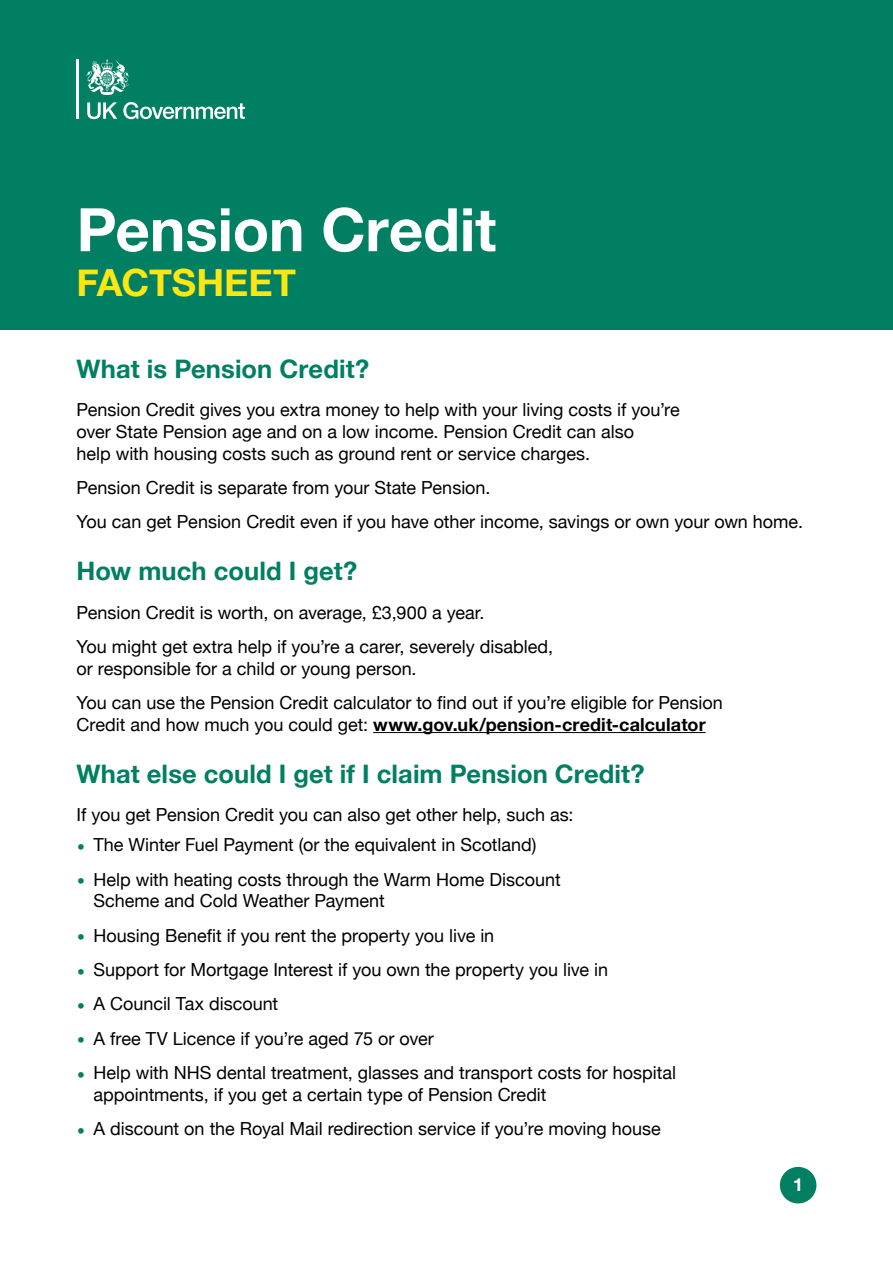
<style>
.page{position:relative;width:893px;height:1263px;background:#fff}
.page>*{position:absolute;margin:0;border:0;box-sizing:border-box;transform-origin:0 0}
.t1{font:700 60px "Helvetica Neue";color:#fff}
.t2{font:700 37.5px "Helvetica Neue";color:#fce713}
.t3{font:700 25.5px "Helvetica Neue";letter-spacing:.005em;color:#007f63}
.t4{font:18px/21.6px "Helvetica Neue";color:#000}
.t5{font:700 18px "Helvetica Neue";letter-spacing:.005em;color:#000}
.t6{font:700 18px "Helvetica Neue";color:#fff}
.s1{font-weight:400}
.s2{font-weight:700;font-size:25.5px;color:#007f63}
</style>
<div class="page">
<div style="left:0;top:0;width:893px;height:330px;background:#007f63"></div>
<div style="left:780px;top:1167px;width:36px;height:36px;background:#007f63;border-radius:50%"></div>
<hr style="left:373px;top:732px;width:333px;height:1px;background:#000">
<svg style="left:87px;top:102px;width:30px;height:17px"></svg>
<svg style="left:123px;top:102px;width:122px;height:17px"></svg>
<hr style="left:77px;top:60px;width:2px;height:59px;background:#fff">
<svg style="left:86px;top:60px;width:43px;height:35px"></svg>
<h1 class="t1" style="left:77px;top:183px;width:421px">Pension Credit</h1>
<h2 class="t2" style="left:77px;top:253px;width:221px">FACTSHEET</h2>
<h3 class="t3" style="left:77px;top:349px;width:294px">What is Pension Credit?</h3>
<p class="t4" style="left:77px;top:400px;width:605px">Pension Credit gives you extra money to help with your living costs if you’re over State Pension age and on a low income. Pension Credit can also<br>help with housing costs such as ground rent or service charges.</p>
<p class="t4" style="left:77px;top:471px;width:728px;line-height:34.3px">Pension Credit is separate from your State Pension.<br>You can get Pension Credit even if you have other income, savings or own your own home.</p>
<h3 class="t3" style="left:77px;top:551px;width:282px">How much could I get?</h3>
<p class="t4" style="left:77px;top:596px;width:478px;line-height:34.3px">Pension Credit is worth, on average, £3,900 a year.<br>You might get extra help if you’re a carer, severely disabled,</p>
<p class="t4" style="left:77px;top:652px;width:648px;line-height:34.3px">or responsible for a child or young person.<br>You can use the Pension Credit calculator to find out if you’re eligible for Pension</p>
<p class="t5" style="left:77px;top:710px;width:631px"><span class="s1">Credit and how much you could get:</span> www.gov.uk/pension-credit-calculator</p>
<h3 class="t3" style="left:77px;top:753px;width:570px">What else could I get if I claim Pension Credit?</h3>
<p class="t4" style="left:77px;top:805px;width:498px">If you get Pension Credit you can also get other help, such as:</p>
<p class="t4" style="left:77px;top:835px;width:462px"><span class="s2">•</span> The Winter Fuel Payment (or the equivalent in Scotland)</p>
<p class="t4" style="left:94px;top:869px;width:469px;text-indent:-17px"><span class="s2">•</span> Help with heating costs through the Warm Home Discount<br>Scheme and Cold Weather Payment</p>
<p class="t4" style="left:77px;top:925px;width:419px"><span class="s2">•</span> Housing Benefit if you rent the property you live in</p>
<p class="t4" style="left:77px;top:960px;width:533px"><span class="s2">•</span> Support for Mortgage Interest if you own the property you live in</p>
<p class="t4" style="left:77px;top:994px;width:203px"><span class="s2">•</span> A Council Tax discount</p>
<p class="t4" style="left:77px;top:1028px;width:359px"><span class="s2">•</span> A free TV Licence if you’re aged 75 or over</p>
<p class="t4" style="left:94px;top:1063px;width:584px;text-indent:-17px"><span class="s2">•</span> Help with NHS dental treatment, glasses and transport costs for hospital appointments, if you get a certain type of Pension Credit</p>
<p class="t4" style="left:77px;top:1119px;width:586px"><span class="s2">•</span> A discount on the Royal Mail redirection service if you’re moving house</p>
<p class="t6" style="left:793px;top:1171px;width:12px">1</p>
</div>
